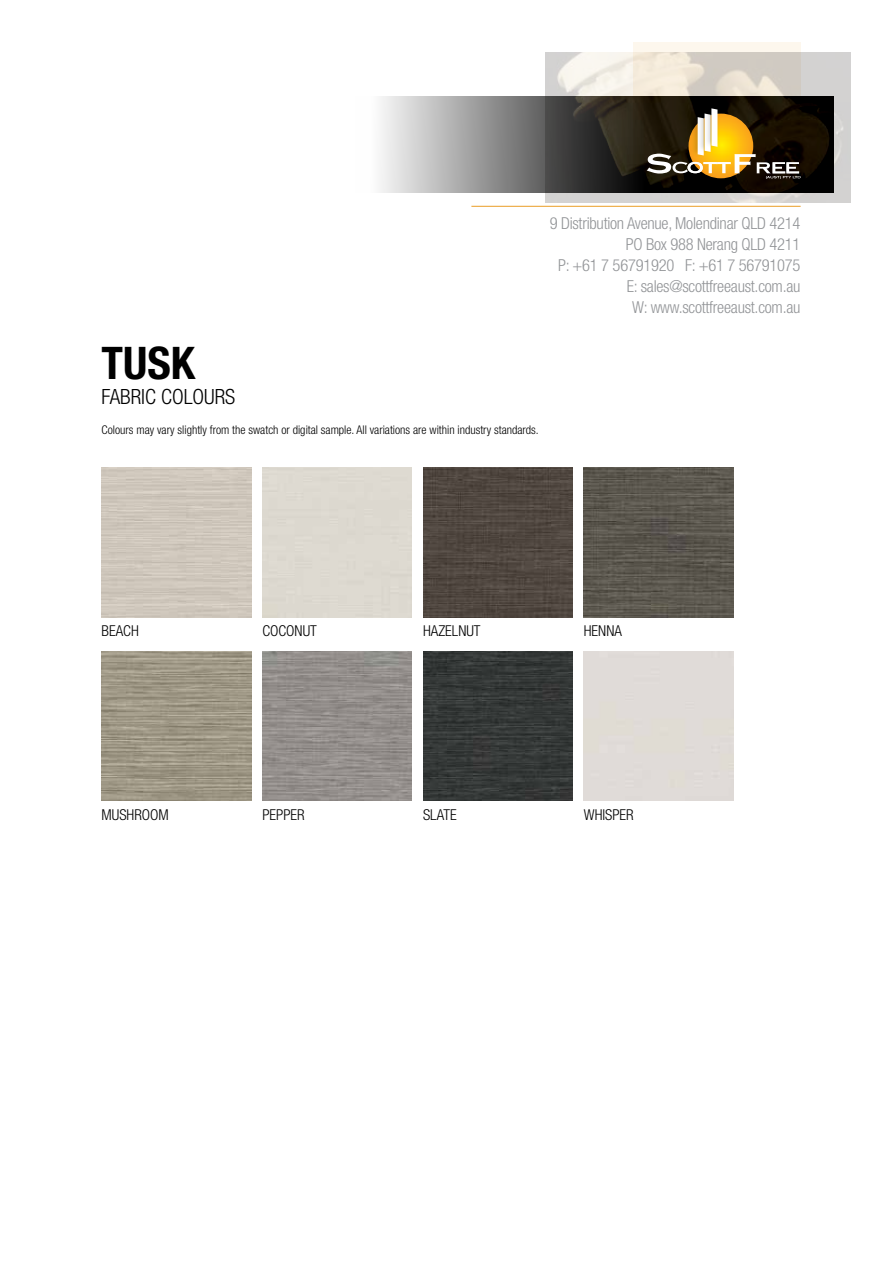
<style>
.page{position:relative;width:893px;height:1263px;background:#fff}
.page>*{position:absolute;margin:0;border:0;box-sizing:border-box;transform-origin:0 0}
.t1{font:700 condensed 45px "Helvetica Neue LT Pro";color:#000}
.t2{font:300 condensed 21px "Helvetica Neue LT Pro";color:#000}
.t3{font:300 condensed 16.5px/21px "Helvetica Neue LT Pro";letter-spacing:-.015em;color:#939598;text-align:right}
.t4{font:300 condensed 15px "Helvetica Neue LT Pro";color:#000}
.t5{font:300 condensed 12px "Helvetica Neue LT Pro";color:#000}
</style>
<div class="page">
<img style="left:423px;top:468px;width:150px;height:149px">
<img style="left:584px;top:468px;width:149px;height:149px">
<img style="left:102px;top:651px;width:149px;height:150px">
<img style="left:262px;top:651px;width:150px;height:150px">
<img style="left:423px;top:651px;width:150px;height:150px">
<hr style="left:471px;top:206px;width:330px;height:1px;background:#ea9e26">
<svg style="left:380px;top:97px;width:166px;height:96px;background:#a8a8a8"></svg>
<img style="left:546px;top:53px;width:304px;height:150px">
<svg style="left:633px;top:43px;width:168px;height:150px;background:#979186"></svg>
<div style="left:697px;top:106px;width:16px;height:48px;background:#000"></div>
<div style="left:704px;top:101px;width:16px;height:48px;background:#000"></div>
<svg style="left:647px;top:108px;width:154px;height:71px;background:#6b572c"></svg>
<p class="t3" style="left:550px;top:212px;width:252px">9 Distribution Avenue, Molendinar QLD 4214<br>PO Box 988 Nerang QLD 4211<br>P: +61 7 56791920 F: +61 7 56791075<br>E: sales@scottfreeaust.com.au<br>W: www.scottfreeaust.com.au</p>
<h1 class="t1" style="left:102px;top:335px;width:95px">TUSK</h1>
<p class="t2" style="left:102px;top:384px;width:135px">FABRIC COLOURS</p>
<p class="t5" style="left:102px;top:423px;width:439px">Colours may vary slightly from the swatch or digital sample. All variations are within industry standards.</p>
<p class="t4" style="left:102px;top:622px;width:39px">BEACH</p>
<p class="t4" style="left:262px;top:622px;width:56px">COCONUT</p>
<p class="t4" style="left:423px;top:622px;width:59px">HAZELNUT</p>
<p class="t4" style="left:584px;top:622px;width:40px">HENNA</p>
<p class="t4" style="left:102px;top:806px;width:69px">MUSHROOM</p>
<p class="t4" style="left:262px;top:806px;width:44px">PEPPER</p>
<p class="t4" style="left:423px;top:806px;width:35px">SLATE</p>
<p class="t4" style="left:584px;top:806px;width:51px">WHISPER</p>
</div>
